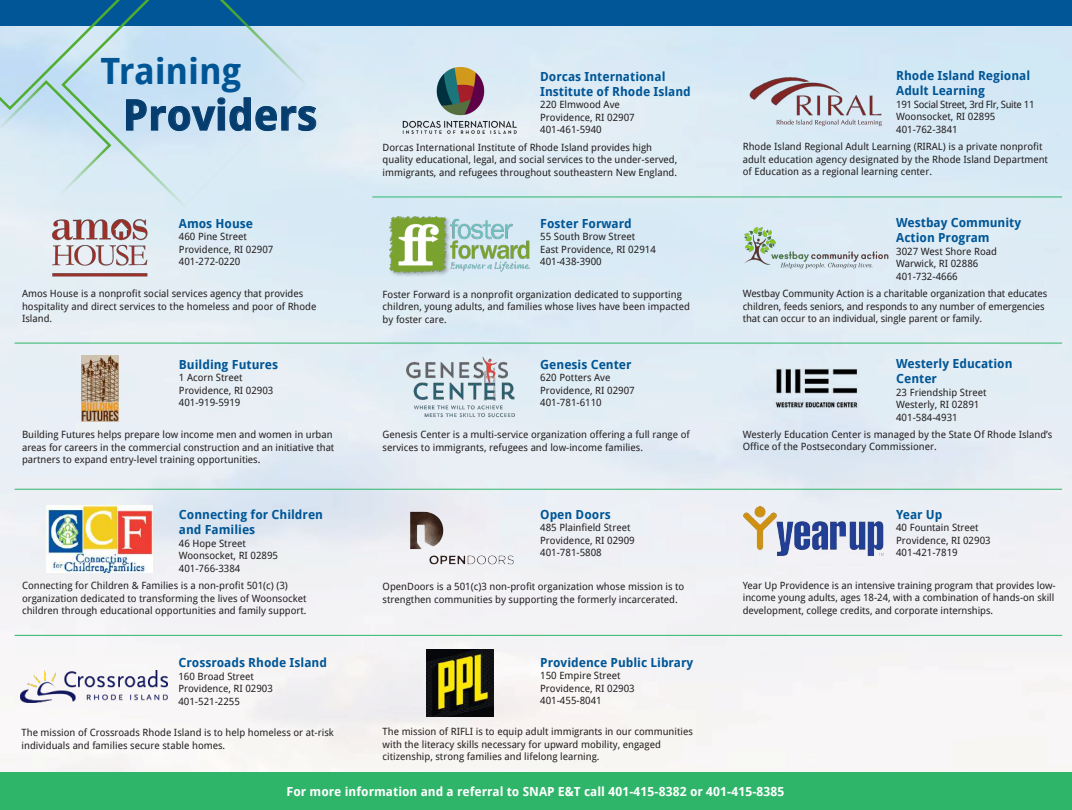
<style>
.page{position:relative;width:1072px;height:810px;background:#fff}
.page>*{position:absolute;margin:0;border:0;box-sizing:border-box;transform-origin:0 0}
.t1{font:700 42.5px "Droid Sans";color:#053d6f}
.t2{font:700 36.25px "Droid Sans";letter-spacing:-.005em;color:#005595}
.t3{font:700 12.5px/15px "Droid Sans";color:#005696}
.t4{font:700 12.5px "Droid Sans";color:#fff}
.t5{font:10px/12.5px "Droid Sans";color:#231f20}
.t6{font:10px/12.5px "Droid Sans";letter-spacing:-.025em;color:#231f20}
</style>
<div class="page">
<img style="left:0;top:26px;width:1072px;height:746px">
<div style="left:0;top:0;width:1072px;height:26px;background:#005696"></div>
<img style="left:49px;top:215px;width:101px;height:63px">
<img style="left:387px;top:215px;width:147px;height:61px">
<img style="left:744px;top:67px;width:144px;height:67px">
<img style="left:81px;top:355px;width:37px;height:67px">
<img style="left:398px;top:355px;width:126px;height:67px">
<img style="left:742px;top:226px;width:147px;height:43px">
<img style="left:46px;top:506px;width:107px;height:67px">
<img style="left:765px;top:355px;width:102px;height:66px">
<img style="left:21px;top:670px;width:146px;height:32px">
<img style="left:402px;top:507px;width:118px;height:64px">
<img style="left:744px;top:507px;width:146px;height:55px">
<img style="left:402px;top:68px;width:116px;height:66px">
<img style="left:427px;top:649px;width:67px;height:67px">
<div style="left:0;top:772px;width:1072px;height:38px;background:#2fb569"></div>
<hr style="left:15px;top:343px;width:1047px;height:1px;background:#2fb66a">
<hr style="left:15px;top:489px;width:1047px;height:1px;background:#2fb66a">
<hr style="left:15px;top:635px;width:1047px;height:1px;background:#2fb66a">
<hr style="left:372px;top:197px;width:690px;height:1px;background:#2fb66a">
<svg style="left:0;top:0;width:316px;height:211px"></svg>
<h2 class="t2" style="left:101px;top:45px;width:142px">Training</h2>
<h1 class="t1" style="left:123px;top:85px;width:196px">Providers</h1>
<p class="t3" style="left:179px;top:215px;width:76px">Amos House</p>
<p class="t5" style="left:179px;top:230px;width:96px">460 Pine Street<br>Providence, RI 02907<br>401-272-0220</p>
<p class="t5" style="left:22px;top:287px;width:296px">Amos House is a nonprofit social services agency that provides hospitality and direct services to the homeless and poor of Rhode<br>Island.</p>
<p class="t3" style="left:179px;top:356px;width:101px">Building Futures</p>
<p class="t5" style="left:179px;top:371px;width:96px">1 Acorn Street<br>Providence, RI 02903<br>401-919-5919</p>
<p class="t5" style="left:22px;top:428px;width:314px">Building Futures helps prepare low income men and women in urban areas for careers in the commercial construction and an initiative that partners to expand entry-level training opportunities.</p>
<p class="t3" style="left:179px;top:507px;width:146px">Connecting for Children and Families</p>
<p class="t5" style="left:179px;top:537px;width:101px">46 Hope Street<br>Woonsocket, RI 02895<br>401-766-3384</p>
<p class="t5" style="left:22px;top:579px;width:286px">Connecting for Children &amp; Families is a non-profit 501(c) (3) organization dedicated to transforming the lives of Woonsocket children through educational opportunities and family support.</p>
<p class="t3" style="left:540px;top:69px;width:152px">Dorcas International<br>Institute of Rhode Island</p>
<p class="t5" style="left:540px;top:98px;width:96px">220 Elmwood Ave<br>Providence, RI 02907<br>401-461-5940</p>
<p class="t5" style="left:382px;top:141px;width:296px">Dorcas International Institute of Rhode Island provides high quality educational, legal, and social services to the under-served, immigrants, and refugees throughout southeastern New England.</p>
<p class="t3" style="left:540px;top:216px;width:93px">Foster Forward</p>
<p class="t5" style="left:540px;top:230px;width:117px">55 South Brow Street<br>East Providence, RI 02914<br>401-438-3900</p>
<p class="t5" style="left:382px;top:288px;width:309px">Foster Forward is a nonprofit organization dedicated to supporting children, young adults, and families whose lives have been impacted by foster care.</p>
<p class="t3" style="left:540px;top:356px;width:93px">Genesis Center</p>
<p class="t5" style="left:540px;top:371px;width:96px">620 Potters Ave<br>Providence, RI 02907<br>401-781-6110</p>
<p class="t5" style="left:382px;top:428px;width:309px">Genesis Center is a multi-service organization offering a full range of services to immigrants, refugees and low-income families.</p>
<p class="t3" style="left:540px;top:507px;width:72px">Open Doors</p>
<p class="t5" style="left:540px;top:521px;width:96px">485 Plainfield Street<br>Providence, RI 02909<br>401-781-5808</p>
<p class="t5" style="left:382px;top:580px;width:303px">OpenDoors is a 501(c)3 non-profit organization whose mission is to strengthen communities by supporting the formerly incarcerated.</p>
<p class="t3" style="left:896px;top:68px;width:136px">Rhode Island Regional<br>Adult Learning</p>
<p class="t6" style="left:896px;top:98px;width:140px">191 Social Street, 3rd Flr, Suite 11<br>Woonsocket, RI 02895<br>401-762-3841</p>
<p class="t5" style="left:742px;top:140px;width:307px">Rhode Island Regional Adult Learning (RIRAL) is a private nonprofit adult education agency designated by the Rhode Island Department of Education as a regional learning center.</p>
<p class="t3" style="left:896px;top:215px;width:126px">Westbay Community<br>Action Program</p>
<p class="t5" style="left:896px;top:245px;width:102px">3027 West Shore Road<br>Warwick, RI 02886<br>401-732-4666</p>
<p class="t5" style="left:742px;top:287px;width:306px">Westbay Community Action is a charitable organization that educates children, feeds seniors, and responds to any number of emergencies that can occur to an individual, single parent or family.</p>
<p class="t3" style="left:896px;top:356px;width:118px">Westerly Education<br>Center</p>
<p class="t5" style="left:896px;top:385px;width:92px">23 Friendship Street<br>Westerly, RI 02891<br>401-584-4931</p>
<p class="t5" style="left:742px;top:428px;width:311px">Westerly Education Center is managed by the State Of Rhode Island’s<br>Office of the Postsecondary Commissioner.</p>
<p class="t3" style="left:896px;top:507px;width:48px">Year Up</p>
<p class="t5" style="left:896px;top:521px;width:96px">40 Fountain Street<br>Providence, RI 02903<br>401-421-7819</p>
<p class="t5" style="left:742px;top:579px;width:314px">Year Up Providence is an intensive training program that provides low&shy;income young adults, ages 18-24, with a combination of hands-on skill development, college credits, and corporate internships.</p>
<p class="t3" style="left:540px;top:654px;width:154px">Providence Public Library</p>
<p class="t5" style="left:540px;top:669px;width:96px">150 Empire Street<br>Providence, RI 02903<br>401-455-8041</p>
<p class="t5" style="left:382px;top:725px;width:312px">The mission of RIFLI is to equip adult immigrants in our communities with the literacy skills necessary for upward mobility, engaged citizenship, strong families and lifelong learning.</p>
<p class="t4" style="left:286px;top:783px;width:499px">For more information and a referral to SNAP E&amp;T call 401-415-8382 or 401-415-8385</p>
<p class="t3" style="left:178px;top:655px;width:150px">Crossroads Rhode Island</p>
<p class="t5" style="left:178px;top:670px;width:96px">160 Broad Street<br>Providence, RI 02903<br>401-521-2255</p>
<p class="t5" style="left:22px;top:726px;width:314px">The mission of Crossroads Rhode Island is to help homeless or at-risk individuals and families secure stable homes.</p>
</div>
